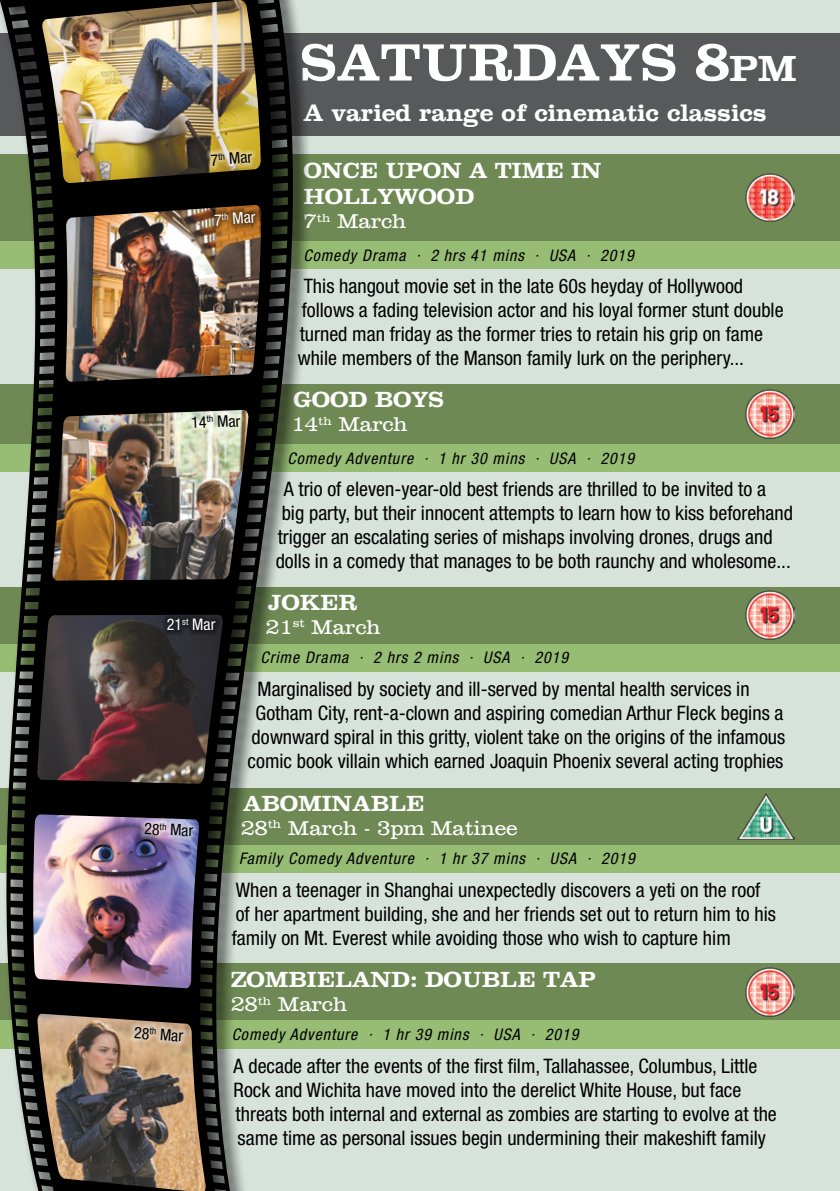
<style>
.page{position:relative;width:840px;height:1191px;background:#fff}
.page>*{position:absolute;margin:0;border:0;box-sizing:border-box;transform-origin:0 0}
.t1{font:700 52px "Clarendon";color:#fff}
.t2{font:700 24px "Clarendon";color:#fff}
.t3{font:700 22px/26.4px "Clarendon";color:#fff}
.t4{font:condensed 20px/24px "Helvetica Neue LT Std";color:#000}
.t5{font:20px "Clarendon";color:#fff}
.t6{font:italic condensed 16px "Helvetica Neue LT Std";letter-spacing:.06em;color:#000}
.t7{font:condensed 16px "Helvetica Neue LT Std";color:#000}
.t8{font:condensed 16px "Helvetica Neue LT Std";color:#fff}
.s1{font-size:36.4px}
</style>
<div class="page">
<div style="left:0;top:0;width:839px;height:1191px;background:#d7e2da"></div>
<div style="left:0;top:1020px;width:839px;height:28px;background:#97bc74"></div>
<div style="left:0;top:963px;width:839px;height:57px;background:#6e8954"></div>
<div style="left:0;top:240px;width:839px;height:29px;background:#97bc74"></div>
<div style="left:0;top:154px;width:839px;height:86px;background:#6e8954"></div>
<div style="left:0;top:443px;width:839px;height:29px;background:#97bc74"></div>
<div style="left:0;top:384px;width:839px;height:59px;background:#6e8954"></div>
<img style="left:745px;top:389px;width:48px;height:49px">
<div style="left:0;top:643px;width:839px;height:29px;background:#97bc74"></div>
<div style="left:0;top:587px;width:839px;height:56px;background:#6e8954"></div>
<img style="left:745px;top:591px;width:48px;height:48px">
<img style="left:745px;top:967px;width:48px;height:49px">
<div style="left:0;top:844px;width:839px;height:28px;background:#97bc74"></div>
<div style="left:0;top:788px;width:839px;height:56px;background:#6e8954"></div>
<div style="left:0;top:33px;width:839px;height:102px;background:#58595b"></div>
<img style="left:745px;top:173px;width:48px;height:49px">
<img style="left:737px;top:793px;width:56px;height:46px">
<svg style="left:0;top:0;width:335px;height:1191px"></svg>
<img style="left:41px;top:0;width:220px;height:183px">
<img style="left:66px;top:205px;width:195px;height:177px">
<img style="left:52px;top:410px;width:197px;height:170px">
<img style="left:37px;top:615px;width:186px;height:169px">
<img style="left:32px;top:814px;width:167px;height:174px">
<img style="left:37px;top:1013px;width:168px;height:178px">
<svg style="left:205px;top:144px;width:53px;height:27px"></svg>
<svg style="left:209px;top:204px;width:52px;height:27px"></svg>
<svg style="left:186px;top:408px;width:60px;height:26px"></svg>
<div style="left:162px;top:613px;width:59px;height:22px;background:#000;opacity:.85"></div>
<svg style="left:129px;top:1020px;width:60px;height:27px"></svg>
<svg style="left:139px;top:816px;width:60px;height:25px"></svg>
<p class="t7" style="left:210px;top:151px;width:43px;rotate:-4deg">7<sup>th</sup> Mar</p>
<p class="t8" style="left:213px;top:211px;width:43px;rotate:-4deg">7<sup>th</sup> Mar</p>
<p class="t7" style="left:191px;top:413px;width:51px;rotate:-2deg">14<sup>th</sup> Mar</p>
<p class="t1" style="left:299px;top:31px;width:498px">SATURDAYS 8<span class="s1">pm</span></p>
<p class="t2" style="left:303px;top:98px;width:464px">A varied range of cinematic classics</p>
<p class="t3" style="left:303px;top:157px;width:299px">ONCE UPON A TIME IN<br>HOLLYWOOD</p>
<p class="t5" style="left:303px;top:210px;width:104px">7<sup>th</sup> March</p>
<p class="t6" style="left:303px;top:246px;width:332px">Comedy Drama · 2 hrs 41 mins · USA · 2019</p>
<p class="t4" style="left:297px;top:274px;width:487px;text-indent:6px">This hangout movie set in the late 60s heyday of Hollywood follows a fading television actor and his loyal former stunt double turned man friday as the former tries to retain his grip on fame while members of the Manson family lurk on the periphery...</p>
<p class="t3" style="left:293px;top:386px;width:152px">GOOD BOYS</p>
<p class="t5" style="left:291px;top:413px;width:117px">14<sup>th</sup> March</p>
<p class="t6" style="left:287px;top:449px;width:348px">Comedy Adventure · 1 hr 30 mins · USA · 2019</p>
<p class="t4" style="left:283px;top:477px;width:483px">A trio of eleven-year-old best friends are thrilled to be invited to a</p>
<p class="t4" style="left:281px;top:501px;width:512px">big party, but their innocent attempts to learn how to kiss beforehand</p>
<p class="t4" style="left:277px;top:525px;width:496px">trigger an escalating series of mishaps involving drones, drugs and</p>
<p class="t4" style="left:275px;top:549px;width:516px">dolls in a comedy that manages to be both raunchy and wholesome...</p>
<p class="t8" style="left:167px;top:615px;width:50px">21<sup>st</sup> Mar</p>
<p class="t7" style="left:144px;top:819px;width:51px;rotate:2deg">28<sup>th</sup> Mar</p>
<p class="t7" style="left:135px;top:1023px;width:51px;rotate:4deg">28<sup>th</sup> Mar</p>
<p class="t3" style="left:268px;top:589px;width:91px">JOKER</p>
<p class="t5" style="left:266px;top:615px;width:116px">21<sup>st</sup> March</p>
<p class="t6" style="left:260px;top:648px;width:309px">Crime Drama · 2 hrs 2 mins · USA · 2019</p>
<p class="t4" style="left:257px;top:677px;width:493px">Marginalised by society and ill-served by mental health services in</p>
<p class="t4" style="left:255px;top:701px;width:529px">Gotham City, rent-a-clown and aspiring comedian Arthur Fleck begins a</p>
<p class="t4" style="left:251px;top:725px;width:535px">downward spiral in this gritty, violent take on the origins of the infamous</p>
<p class="t4" style="left:247px;top:749px;width:537px">comic book villain which earned Joaquin Phoenix several acting trophies</p>
<p class="t3" style="left:243px;top:790px;width:183px">ABOMINABLE</p>
<p class="t5" style="left:241px;top:816px;width:278px">28<sup>th</sup> March - 3pm Matinee</p>
<p class="t6" style="left:239px;top:849px;width:397px">Family Comedy Adventure · 1 hr 37 mins · USA · 2019</p>
<p class="t4" style="left:231px;top:877px;width:545px">When a teenager in Shanghai unexpectedly discovers a yeti on the roof<br>of her apartment building, she and her friends set out to return him to his family on Mt. Everest while avoiding those who wish to capture him</p>
<p class="t3" style="left:231px;top:966px;width:366px">ZOMBIELAND: DOUBLE TAP</p>
<p class="t5" style="left:231px;top:992px;width:117px">28<sup>th</sup> March</p>
<p class="t6" style="left:231px;top:1024px;width:348px">Comedy Adventure · 1 hr 39 mins · USA · 2019</p>
<p class="t4" style="left:233px;top:1053px;width:544px">A decade after the events of the first film, Tallahassee, Columbus, Little Rock and Wichita have moved into the derelict White House, but face threats both internal and external as zombies are starting to evolve at the same time as personal issues begin undermining their makeshift family</p>
</div>
